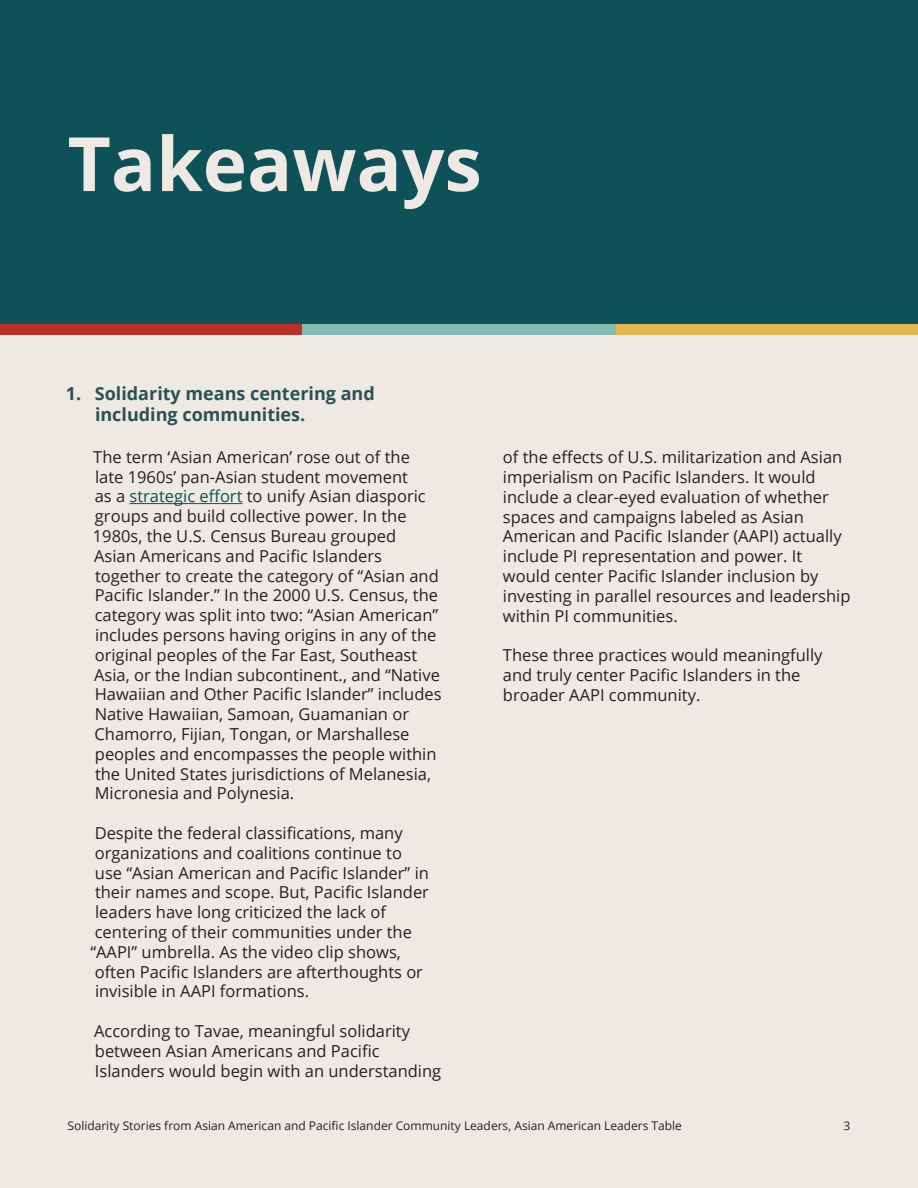
<style>
.page{position:relative;width:918px;height:1188px;background:#eee9e2}
.page>*{position:absolute;margin:0;border:0;box-sizing:border-box;transform-origin:0 0}
.t1{font:700 75px "Open Sans";color:#eee9e2}
.t2{font:700 18px/21.6px "Open Sans";color:#2c5155}
.t3{font:16.5px/19.8px "Open Sans";color:#242121}
.t4{font:12px "Open Sans";color:#232221}
.s1{color:#0f5159}
</style>
<div class="page">
<div style="left:0;top:0;width:918px;height:324px;background:#0f5159"></div>
<div style="left:302px;top:324px;width:314px;height:11px;background:#80bcaf"></div>
<div style="left:0;top:324px;width:302px;height:11px;background:#bc2f2b"></div>
<div style="left:616px;top:324px;width:302px;height:11px;background:#e5b654"></div>
<hr style="left:130px;top:503px;width:113px;height:1px;background:#0f5159">
<h1 class="t1" style="left:68px;top:111px;width:416px">Takeaways</h1>
<p class="t2" style="left:95px;top:382px;width:281px;text-indent:-29px">1. Solidarity means centering and including communities.</p>
<p class="t3" style="left:93px;top:446px;width:350px">The term ‘Asian American’ rose out of the late 1960s’ pan-Asian student movement<br>as a <span class="s1">strategic effort</span> to unify Asian diasporic groups and build collective power. In the 1980s, the U.S. Census Bureau grouped Asian Americans and Pacific Islanders together to create the category of “Asian and Pacific Islander.” In the 2000 U.S. Census, the category was split into two: “Asian American” includes persons having origins in any of the original peoples of the Far East, Southeast Asia, or the Indian subcontinent., and “Native Hawaiian and Other Pacific Islander” includes Native Hawaiian, Samoan, Guamanian or Chamorro, Fijian, Tongan, or Marshallese peoples and encompasses the people within the United States jurisdictions of Melanesia, Micronesia and Polynesia.</p>
<p class="t3" style="left:90px;top:823px;width:340px">Despite the federal classifications, many organizations and coalitions continue to<br>use “Asian American and Pacific Islander” in their names and scope. But, Pacific Islander leaders have long criticized the lack of centering of their communities under the “AAPI” umbrella. As the video clip shows, often Pacific Islanders are afterthoughts or invisible in AAPI formations.</p>
<p class="t3" style="left:94px;top:1021px;width:349px">According to Tavae, meaningful solidarity between Asian Americans and Pacific<br>Islanders would begin with an understanding</p>
<p class="t3" style="left:503px;top:447px;width:349px">of the effects of U.S. militarization and Asian imperialism on Pacific Islanders. It would include a clear-eyed evaluation of whether spaces and campaigns labeled as Asian American and Pacific Islander (AAPI) actually include PI representation and power. It would center Pacific Islander inclusion by investing in parallel resources and leadership within PI communities.</p>
<p class="t3" style="left:503px;top:645px;width:321px">These three practices would meaningfully and truly center Pacific Islanders in the broader AAPI community.</p>
<p class="t4" style="left:68px;top:1117px;width:616px">Solidarity Stories from Asian American and Pacific Islander Community Leaders, Asian American Leaders Table</p>
<p class="t4" style="left:844px;top:1117px;width:8px">3</p>
</div>
